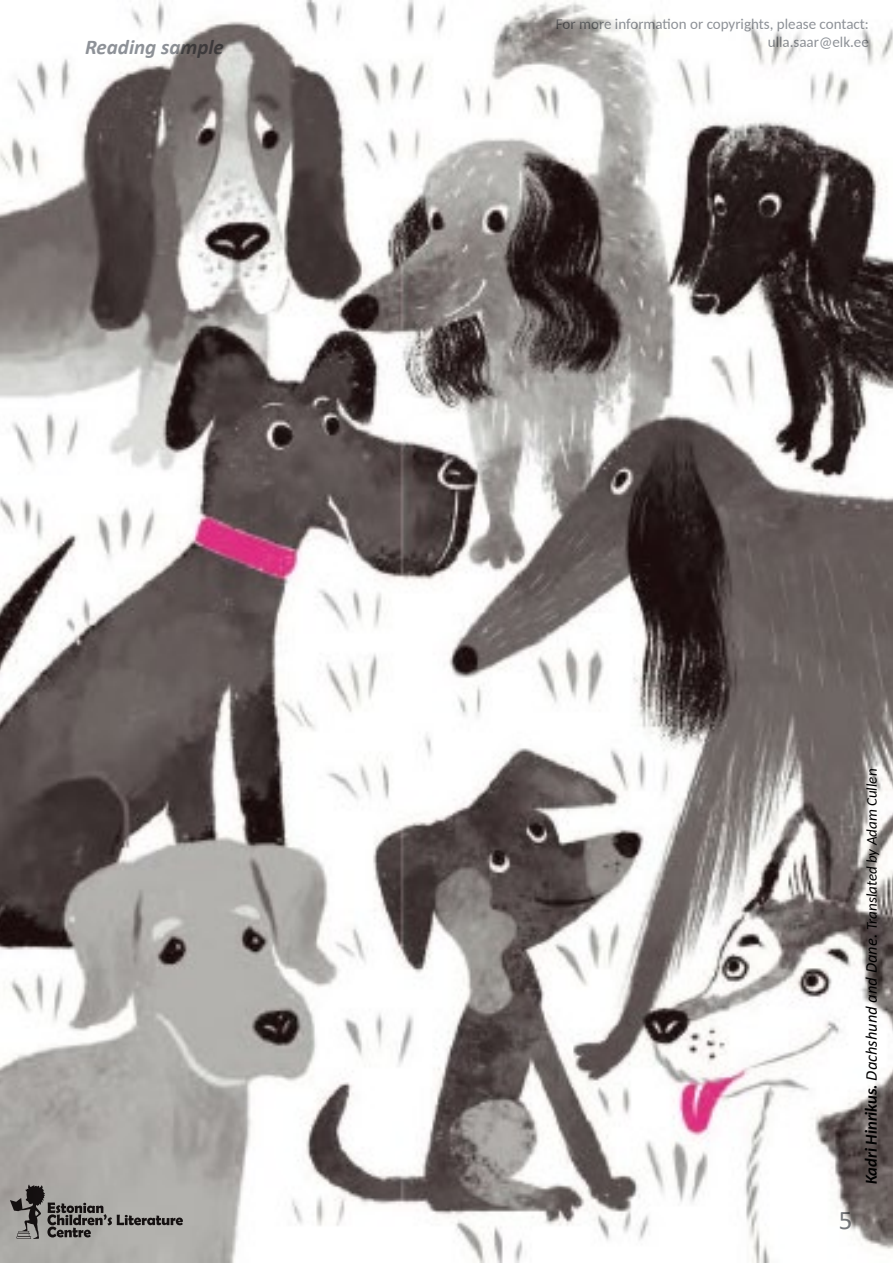
<style>
.page{position:relative;width:893px;height:1263px;background:#fff}
.page>*{position:absolute;margin:0;border:0;box-sizing:border-box;transform-origin:0 0}
.t1{font:27px "Calibri";color:#787b80}
.t2{font:italic 700 21px "Calibri";color:#8e9298}
.t3{font:15px/18px "Carlito";color:#8e9298;text-align:right}
.t4{font:italic 15px "Carlito";color:#000}
.s1{font-weight:700;font-size:16.5px}
.s2{font-family:"Calibri";font-size:16.5px}
.s3{font-size:16.5px}
</style>
<div class="page">
<img style="left:0;top:0;width:893px;height:1263px">
<h2 class="t2" style="left:85px;top:32px;width:140px">Reading sample</h2>
<p class="t3" style="left:556px;top:14px;width:314px">For more information or copyrights, please contact: ulla.saar@elk.ee</p>
<h1 class="t1" style="left:839px;top:1201px;width:15px">5</h1>
<p class="t4" style="left:862px;top:1184px;width:417px;rotate:-90deg"><span class="s1">Kadri Hinrikus.</span> <span class="s2">Dachshund and Dane</span><span class="s3">.</span> Translated by Adam Cullen</p>
</div>
